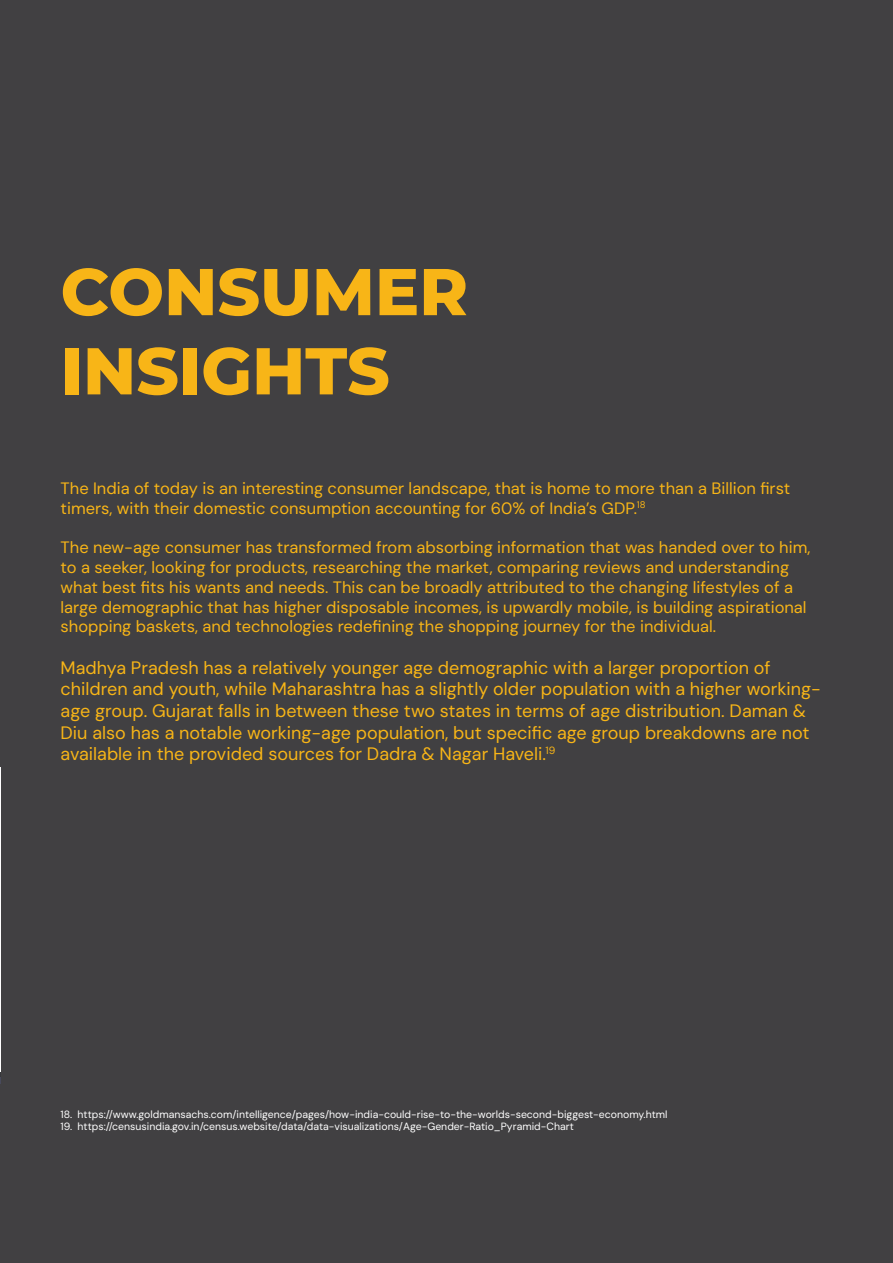
<style>
.page{position:relative;width:893px;height:1263px;background:#fff}
.page>*{position:absolute;margin:0;border:0;box-sizing:border-box;transform-origin:0 0}
.t1{font:800 66px/79.2px "Montserrat";color:#f8b517}
.t2{font:18px/21.6px "DM Sans 9 pt";color:#f8b517}
.t3{font:16.5px/19.8px "DM Sans 9 pt";color:#f8b517}
.t4{font:10.5px "DM Sans 9 pt";color:#fff}
</style>
<div class="page">
<div style="left:1px;top:0;width:892px;height:1263px;background:#414042"></div>
<svg style="left:0;top:1072px;width:1px;height:12px"></svg>
<h1 class="t1" style="left:61px;top:248px;width:409px">CONSUMER<br>INSIGHTS</h1>
<p class="t3" style="left:61px;top:478px;width:731px">The India of today is an interesting consumer landscape, that is home to more than a Billion first timers, with their domestic consumption accounting for 60% of India’s GDP.<sup>18</sup></p>
<p class="t3" style="left:61px;top:537px;width:751px">The new-age consumer has transformed from absorbing information that was handed over to him, to a seeker, looking for products, researching the market, comparing reviews and understanding what best fits his wants and needs. This can be broadly attributed to the changing lifestyles of a large demographic that has higher disposable incomes, is upwardly mobile, is building aspirational shopping baskets, and technologies redefining the shopping journey for the individual.</p>
<p class="t2" style="left:61px;top:657px;width:762px">Madhya Pradesh has a relatively younger age demographic with a larger proportion of children and youth, while Maharashtra has a slightly older population with a higher working&shy;age group. Gujarat falls in between these two states in terms of age distribution. Daman &amp; Diu also has a notable working-age population, but specific age group breakdowns are not available in the provided sources for Dadra &amp; Nagar Haveli.<sup>19</sup></p>
<p class="t4" style="left:61px;top:1107px;width:608px">18. https://www.goldmansachs.com/intelligence/pages/how-india-could-rise-to-the-worlds-second-biggest-economy.html</p>
<p class="t4" style="left:61px;top:1120px;width:515px">19. https://censusindia.gov.in/census.website/data/data-visualizations/Age-Gender-Ratio_Pyramid-Chart</p>
</div>
